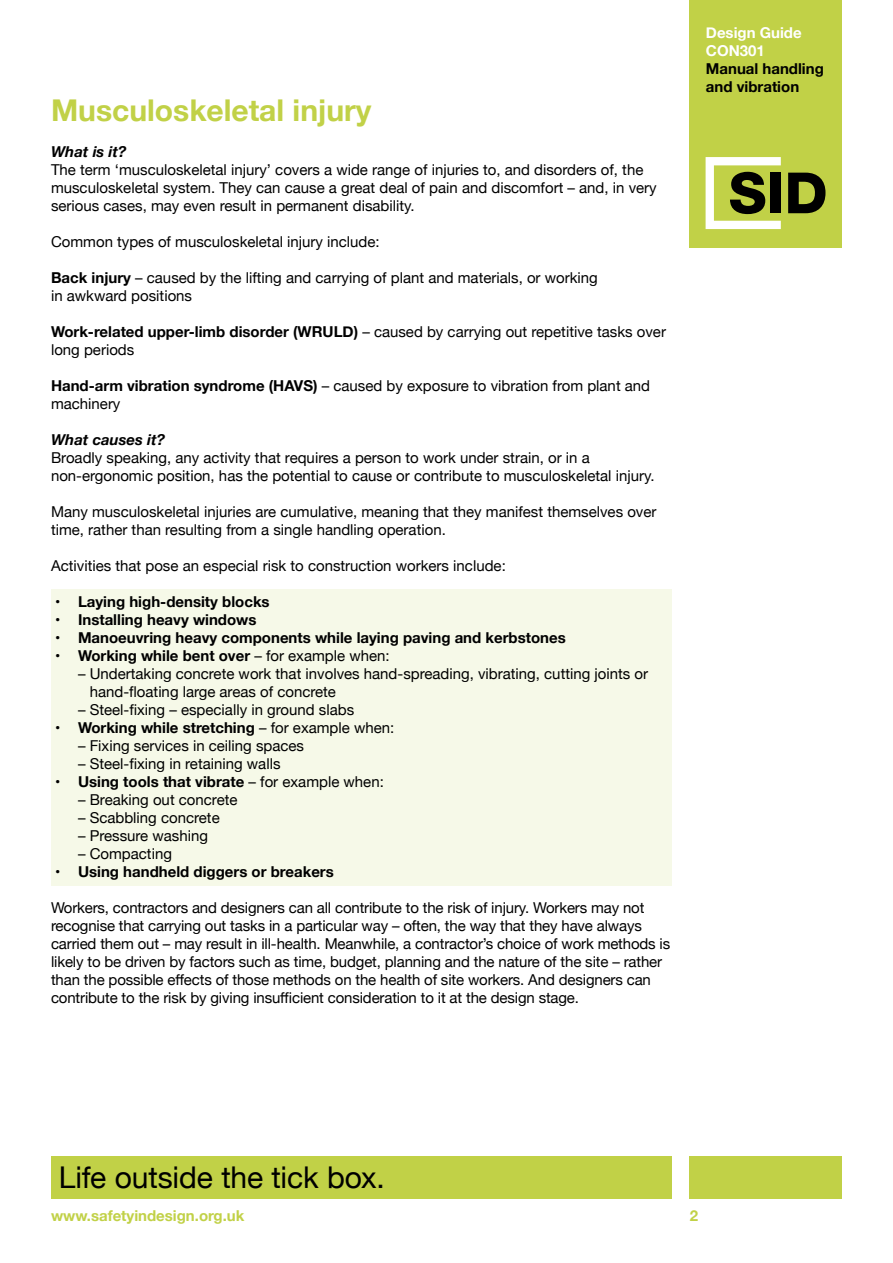
<style>
.page{position:relative;width:893px;height:1263px;background:#fff}
.page>*{position:absolute;margin:0;border:0;box-sizing:border-box;transform-origin:0 0}
.t1{font:30px "Helvetica Neue";letter-spacing:-.005em;color:#000}
.t2{font:700 30px "Helvetica Neue";color:#c1d147}
.t3{font:15px/18px "Helvetica Neue";color:#000}
.t4{font:700 15px/18px "Helvetica Neue";color:#000}
.t5{font:700 15px "Helvetica Neue";color:#c1d147}
.t6{font:italic 700 15px "Helvetica Neue";color:#000}
.t7{font:700 15px/18px "Helvetica Neue";color:#fff}
.s1{font-weight:700}
.s2{font-weight:400}
</style>
<div class="page">
<div style="left:51px;top:589px;width:621px;height:297px;background:#f6f9e8"></div>
<div style="left:690px;top:0;width:152px;height:247px;background:#c1d147"></div>
<svg style="left:706px;top:157px;width:75px;height:72px"></svg>
<div style="left:770px;top:173px;width:11px;height:40px;background:#000"></div>
<svg style="left:788px;top:173px;width:37px;height:40px"></svg>
<div style="left:51px;top:1157px;width:621px;height:42px;background:#c1d147"></div>
<div style="left:690px;top:1157px;width:152px;height:42px;background:#c1d147"></div>
<h1 class="t2" style="left:51px;top:87px;width:322px">Musculoskeletal injury</h1>
<p class="t6" style="left:51px;top:140px;width:77px">What is it?</p>
<p class="t3" style="left:51px;top:162px;width:607px">The term ‘musculoskeletal injury’ covers a wide range of injuries to, and disorders of, the musculoskeletal system. They can cause a great deal of pain and discomfort – and, in very serious cases, may even result in permanent disability.</p>
<p class="t3" style="left:51px;top:234px;width:330px">Common types of musculoskeletal injury include:</p>
<p class="t3" style="left:51px;top:270px;width:548px"><span class="s1">Back injury</span> – caused by the lifting and carrying of plant and materials, or working in awkward positions</p>
<p class="t3" style="left:51px;top:324px;width:616px"><span class="s1">Work-related upper-limb disorder (WRULD)</span> – caused by carrying out repetitive tasks over long periods</p>
<p class="t3" style="left:51px;top:378px;width:601px"><span class="s1">Hand-arm vibration syndrome (HAVS)</span> – caused by exposure to vibration from plant and machinery</p>
<p class="t6" style="left:51px;top:428px;width:116px">What causes it?</p>
<p class="t3" style="left:51px;top:450px;width:605px">Broadly speaking, any activity that requires a person to work under strain, or in a non‑ergonomic position, has the potential to cause or contribute to musculoskeletal injury.</p>
<p class="t3" style="left:51px;top:504px;width:607px">Many musculoskeletal injuries are cumulative, meaning that they manifest themselves over time, rather than resulting from a single handling operation.</p>
<p class="t3" style="left:51px;top:558px;width:456px">Activities that pose an especial risk to construction workers include:</p>
<p class="t4" style="left:55px;top:593px;width:216px">• Laying high-density blocks</p>
<p class="t4" style="left:55px;top:611px;width:203px">• Installing heavy windows</p>
<p class="t4" style="left:55px;top:629px;width:512px">• Manoeuvring heavy components while laying paving and kerbstones</p>
<p class="t4" style="left:55px;top:647px;width:336px">• Working while bent over <span class="s2">– for example when:</span></p>
<p class="t3" style="left:90px;top:666px;width:560px;text-indent:-12px">– Undertaking concrete work that involves hand-spreading, vibrating, cutting joints or hand-floating large areas of concrete</p>
<p class="t3" style="left:78px;top:702px;width:278px">– Steel-fixing – especially in ground slabs</p>
<p class="t4" style="left:55px;top:719px;width:341px">• Working while stretching <span class="s2">– for example when:</span></p>
<p class="t3" style="left:78px;top:738px;width:228px">– Fixing services in ceiling spaces</p>
<p class="t3" style="left:78px;top:756px;width:204px">– Steel-fixing in retaining walls</p>
<p class="t4" style="left:55px;top:773px;width:330px">• Using tools that vibrate <span class="s2">– for example when:</span></p>
<p class="t3" style="left:78px;top:792px;width:161px">– Breaking out concrete</p>
<p class="t3" style="left:78px;top:810px;width:143px">– Scabbling concrete</p>
<p class="t3" style="left:78px;top:828px;width:132px">– Pressure washing</p>
<p class="t3" style="left:78px;top:846px;width:95px">– Compacting</p>
<p class="t4" style="left:55px;top:863px;width:280px">• Using handheld diggers or breakers</p>
<p class="t3" style="left:51px;top:900px;width:621px">Workers, contractors and designers can all contribute to the risk of injury. Workers may not recognise that carrying out tasks in a particular way – often, the way that they have always carried them out – may result in ill-health. Meanwhile, a contractor’s choice of work methods is likely to be driven by factors such as time, budget, planning and the nature of the site – rather than the possible effects of those methods on the health of site workers. And designers can contribute to the risk by giving insufficient consideration to it at the design stage.</p>
<p class="t7" style="left:706px;top:24px;width:97px">Design Guide<br>CON301</p>
<p class="t4" style="left:706px;top:60px;width:120px">Manual handling and vibration</p>
<h1 class="t1" style="left:59px;top:1155px;width:327px">Life outside the tick box.</h1>
<p class="t5" style="left:51px;top:1203px;width:195px">www.safetyindesign.org.uk</p>
<p class="t5" style="left:690px;top:1203px;width:10px">2</p>
</div>
